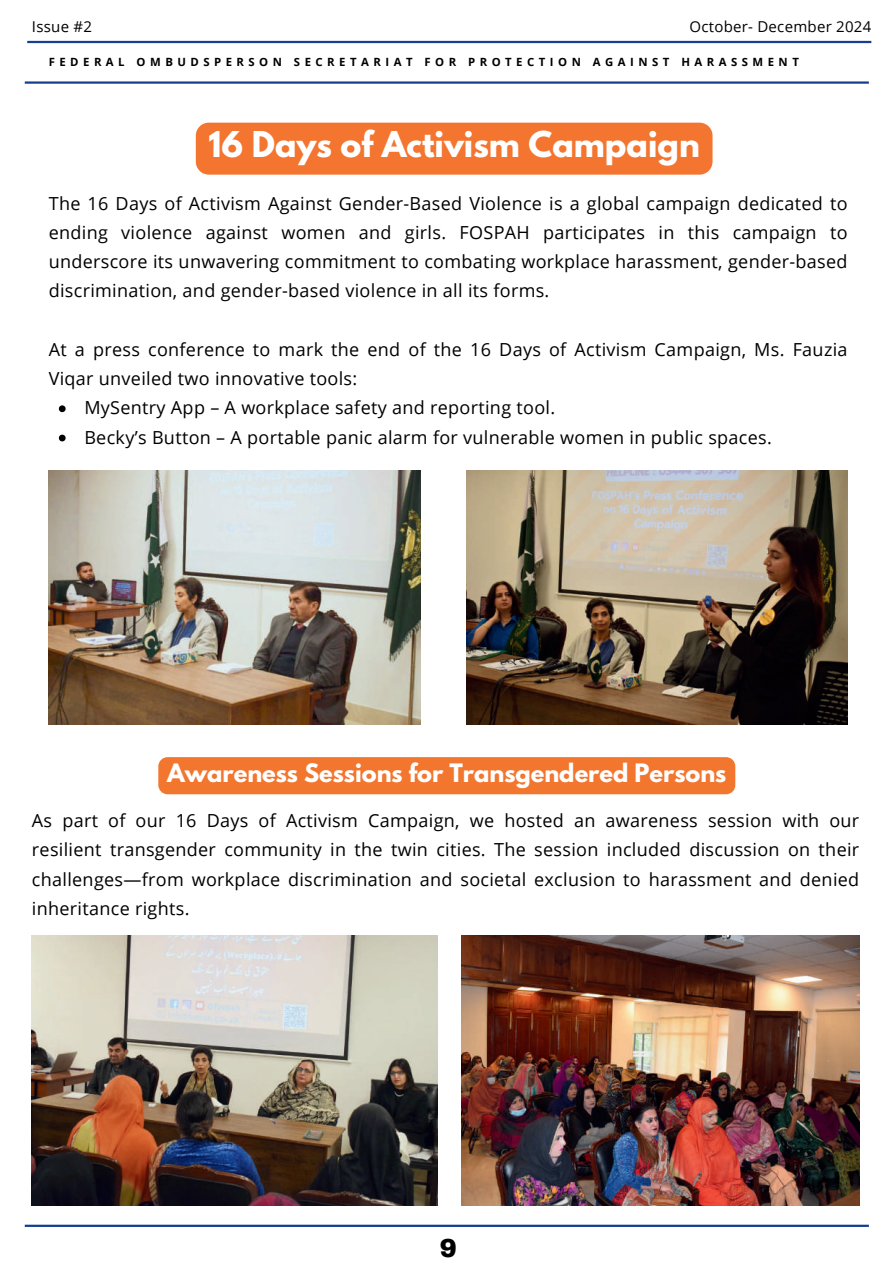
<style>
.page{position:relative;width:894px;height:1264px;background:#fff}
.page>*{position:absolute;margin:0;border:0;box-sizing:border-box;transform-origin:0 0}
.t1{font:700 31.5px "League Spartan";color:#fff}
.t2{font:900 25.5px "Archivo";color:#000}
.t3{font:700 22.5px "League Spartan";color:#fff}
.t4{font:18px/29.2px "Open Sans";letter-spacing:.015em;color:#000;text-align:justify}
.t5{font:15px "Open Sans";letter-spacing:.015em;color:#000}
.t6{font:700 11.4px "Open Sans";letter-spacing:.395em;color:#000}
</style>
<div class="page">
<hr style="left:27px;top:41px;width:844px;height:2px;background:#163e8f">
<hr style="left:25px;top:81px;width:843px;height:3px;background:#163e8f">
<hr style="left:25px;top:1224px;width:843px;height:2px;background:#163e8f">
<img style="left:49px;top:470px;width:371px;height:254px">
<img style="left:466px;top:470px;width:381px;height:254px">
<div style="left:196px;top:123px;width:516px;height:52px;background:#f3752f"></div>
<svg style="left:59px;top:405px;width:7px;height:7px"></svg>
<svg style="left:59px;top:434px;width:7px;height:7px"></svg>
<img style="left:32px;top:935px;width:405px;height:270px">
<img style="left:461px;top:935px;width:397px;height:270px">
<div style="left:158px;top:757px;width:577px;height:37px;background:#f3762f"></div>
<p class="t5" style="left:32px;top:16px;width:62px">Issue #2</p>
<p class="t5" style="left:689px;top:16px;width:183px">October- December 2024</p>
<p class="t6" style="left:49px;top:54px;width:751px">FEDERAL OMBUDSPERSON SECRETARIAT FOR PROTECTION AGAINST HARASSMENT</p>
<h1 class="t1" style="left:208px;top:120px;width:493px">16 Days of Activism Campaign</h1>
<p class="t4" style="left:49px;top:188px;width:800px">The 16 Days of Activism Against Gender-Based Violence is a global campaign dedicated to ending violence against women and girls. FOSPAH participates in this campaign to underscore its unwavering commitment to combating workplace harassment, gender-based discrimination, and gender-based violence in all its forms.</p>
<p class="t4" style="left:49px;top:334px;width:800px">At a press conference to mark the end of the 16 Days of Activism Campaign, Ms. Fauzia</p>
<p class="t4" style="left:49px;top:363px;width:310px">Viqar unveiled two innovative tools:</p>
<p class="t4" style="left:84px;top:393px;width:472px">MySentry App – A workplace safety and reporting tool.</p>
<p class="t4" style="left:84px;top:422px;width:689px">Becky’s Button – A portable panic alarm for vulnerable women in public spaces.</p>
<p class="t3" style="left:167px;top:755px;width:560px">Awareness Sessions for Transgendered Persons</p>
<p class="t4" style="left:32px;top:805px;width:828px">As part of our 16 Days of Activism Campaign, we hosted an awareness session with our resilient transgender community in the twin cities. The session included discussion on their challenges—from workplace discrimination and societal exclusion to harassment and denied inheritance rights.</p>
<h2 class="t2" style="left:439px;top:1232px;width:19px">9</h2>
</div>
